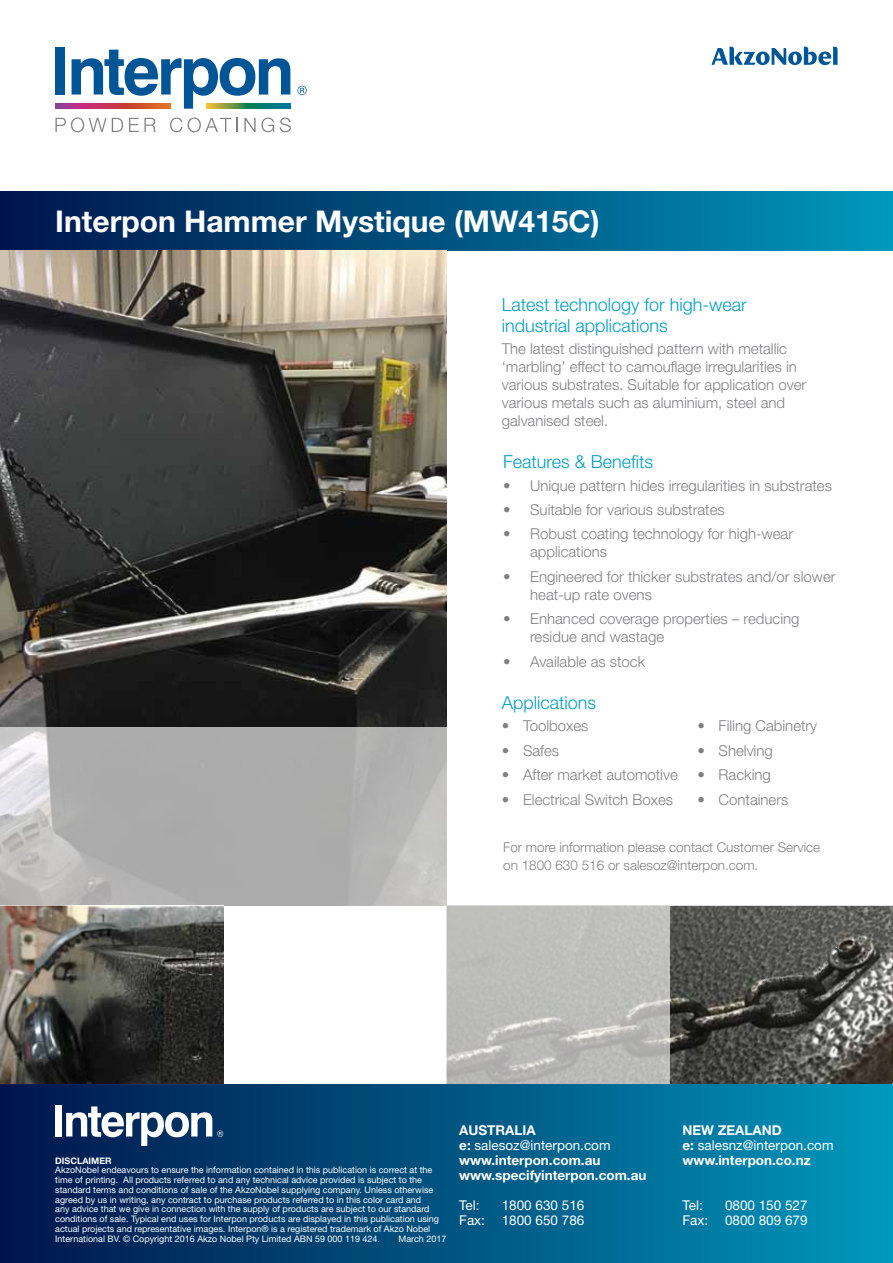
<style>
.page{position:relative;width:893px;height:1263px;background:#fff}
.page>*{position:absolute;margin:0;border:0;box-sizing:border-box;transform-origin:0 0}
.t1{font:700 30px "Helvetica Neue LT Std";color:#fff}
.t2{font:300 18px/21px "Helvetica Neue LT Std";color:#009fc2}
.t3{font:300 15px/18px "Helvetica Neue LT Std";color:#807f83}
.t4{font:700 13.5px/15px "Helvetica Neue LT Std";color:#fff}
.t5{font:300 13.5px/18px "Helvetica Neue LT Std";color:#807f83}
.t6{font:13.5px/15px "Helvetica Neue LT Std";color:#fff;text-align:right}
.t7{font:9px/9.8px "Helvetica Neue LT Std";color:#fff}
.t8{font:700 9px "Helvetica Neue LT Std";color:#fff}
.s1{font-weight:400}
</style>
<div class="page">
<div style="left:55px;top:47px;width:10px;height:48px;background:#005596"></div>
<svg style="left:72px;top:50px;width:218px;height:59px"></svg>
<svg style="left:297px;top:86px;width:10px;height:9px"></svg>
<svg style="left:55px;top:118px;width:68px;height:14px"></svg>
<svg style="left:129px;top:118px;width:10px;height:14px"></svg>
<svg style="left:145px;top:118px;width:11px;height:14px"></svg>
<svg style="left:170px;top:118px;width:68px;height:14px"></svg>
<svg style="left:244px;top:118px;width:30px;height:14px"></svg>
<svg style="left:280px;top:118px;width:11px;height:14px"></svg>
<svg style="left:206px;top:104px;width:84px;height:5px"></svg>
<svg style="left:55px;top:104px;width:116px;height:5px"></svg>
<svg style="left:711px;top:47px;width:126px;height:18px"></svg>
<div style="left:0;top:191px;width:893px;height:60px;background:linear-gradient(to right,#00144a,#0096bb)"></div>
<img style="left:0;top:251px;width:446px;height:476px">
<img style="left:670px;top:906px;width:223px;height:178px">
<img style="left:0;top:906px;width:223px;height:178px">
<svg style="left:0;top:727px;width:446px;height:179px;background:#b3b3b2"></svg>
<svg style="left:446px;top:906px;width:224px;height:178px;background:#bcbcba"></svg>
<div style="left:0;top:1084px;width:893px;height:179px;background:linear-gradient(to right,#00144b,#0096bb)"></div>
<div style="left:55px;top:1104px;width:7px;height:32px;background:#fff"></div>
<svg style="left:66px;top:1106px;width:157px;height:40px"></svg>
<h1 class="t1" style="left:55px;top:203px;width:546px">Interpon Hammer Mystique (MW415C)</h1>
<h2 class="t2" style="left:502px;top:293px;width:247px">Latest technology for high-wear industrial applications</h2>
<h3 class="t3" style="left:502px;top:339px;width:306px">The latest distinguished pattern with metallic ‘marbling’ effect to camouflage irregularities in various substrates. Suitable for application over various metals such as aluminium, steel and galvanised steel.</h3>
<h2 class="t2" style="left:503px;top:451px;width:152px">Features &amp; Benefits</h2>
<h3 class="t3" style="left:503px;top:476px;width:330px">• Unique pattern hides irregularities in substrates</h3>
<h3 class="t3" style="left:503px;top:500px;width:223px">• Suitable for various substrates</h3>
<h3 class="t3" style="left:530px;top:525px;width:264px;text-indent:-27px">• Robust coating technology for high-wear applications</h3>
<h3 class="t3" style="left:530px;top:567px;width:307px;text-indent:-27px">• Engineered for thicker substrates and/or slower heat-up rate ovens</h3>
<h3 class="t3" style="left:530px;top:609px;width:271px;text-indent:-27px">• Enhanced coverage properties – reducing residue and wastage</h3>
<h3 class="t3" style="left:503px;top:652px;width:144px">• Available as stock</h3>
<h2 class="t2" style="left:502px;top:692px;width:96px">Applications</h2>
<h3 class="t3" style="left:502px;top:717px;width:88px">• Toolboxes</h3>
<h3 class="t3" style="left:502px;top:741px;width:59px">• Safes</h3>
<h3 class="t3" style="left:502px;top:765px;width:178px">• After market automotive</h3>
<h3 class="t3" style="left:502px;top:790px;width:173px">• Electrical Switch Boxes</h3>
<h3 class="t3" style="left:697px;top:717px;width:121px">• Filing Cabinetry</h3>
<h3 class="t3" style="left:697px;top:741px;width:77px">• Shelving</h3>
<h3 class="t3" style="left:697px;top:765px;width:75px">• Racking</h3>
<h3 class="t3" style="left:697px;top:790px;width:92px">• Containers</h3>
<h3 class="t5" style="left:503px;top:838px;width:319px">For more information please contact Customer Service on 1800 630 516 or salesoz@interpon.com.</h3>
<p class="t8" style="left:55px;top:1155px;width:58px">Disclaim er</p>
<p class="t7" style="left:55px;top:1165px;width:385px">AkzoNobel endeavours to ensure the information contained in this publication is correct at the time of printing. All products referred to and any technical advice provided is subject to the standard terms and conditions of sale of the AkzoNobel supplying company. Unless otherwise agreed by us in writing, any contract to purchase products referred to in this color card and<br>any advice that we give in connection with the supply of products are subject to our standard conditions of sale. Typical end uses for Interpon products are displayed in this publication using actual projects and representative images. Interpon® is a registered trademark of Akzo Nobel International BV. © Copyright 2016 Akzo Nobel Pty Limited ABN 59 000 119 424.</p>
<p class="t7" style="left:399px;top:1233px;width:49px">March 2017</p>
<h3 class="t4" style="left:459px;top:1122px;width:46px">AUSTRAL</h3>
<h3 class="t4" style="left:459px;top:1122px;width:189px;text-indent:63px">IA<br>e: <span class="s1">salesoz@interpon.com </span>www.interpon.com.au www.specifyinterpon.com.au</h3>
<h3 class="t6" style="left:459px;top:1197px;width:22px">Tel:</h3>
<h3 class="t6" style="left:459px;top:1197px;width:127px">1800 630 516<br>Fax: 1800 650 786</h3>
<h3 class="t4" style="left:682px;top:1122px;width:153px;text-indent:79px">ND<br>e: <span class="s1">salesnz@interpon.com </span>www.interpon.co.nz</h3>
<h3 class="t6" style="left:682px;top:1197px;width:22px">Tel:</h3>
<h3 class="t4" style="left:682px;top:1122px;width:54px">NEW ZEALA</h3>
<h3 class="t6" style="left:682px;top:1197px;width:127px">0800 150 527<br>Fax: 0800 809 679</h3>
</div>
